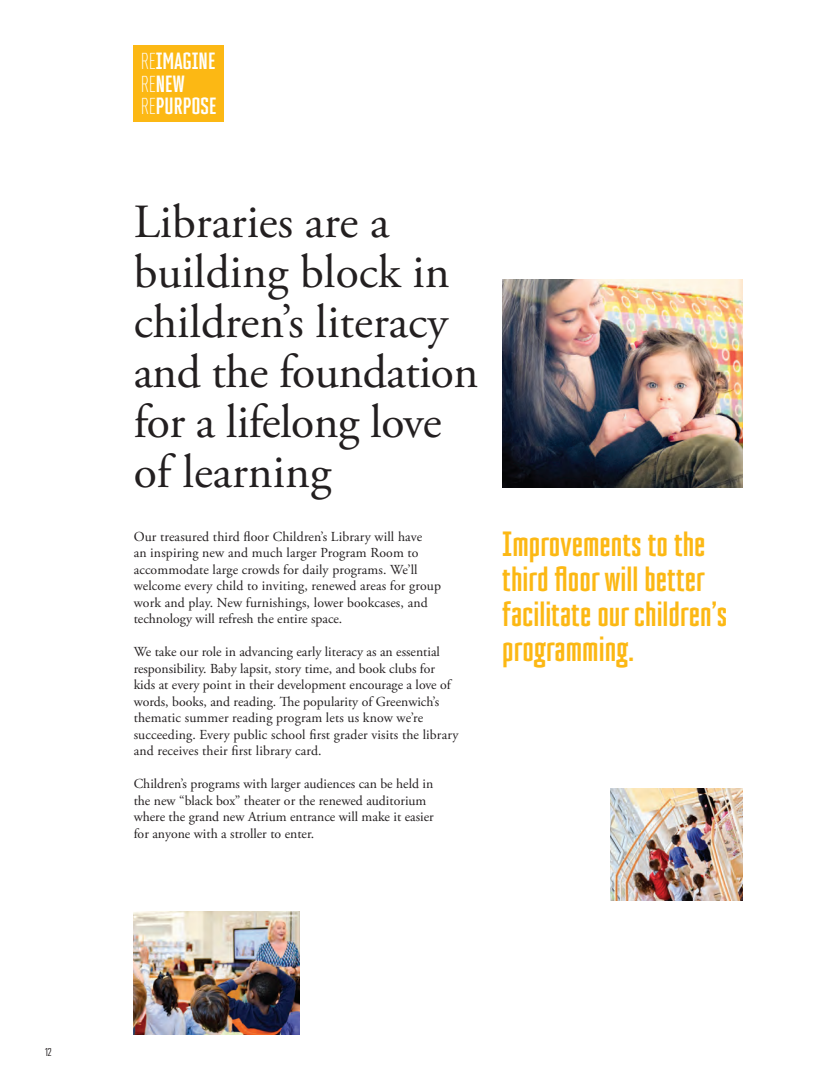
<style>
.page{position:relative;width:833px;height:1080px;background:#fff}
.page>*{position:absolute;margin:0;border:0;box-sizing:border-box;transform-origin:0 0}
.t1{font:47.5px/50px "Adobe Garamond Pro";color:#231f20}
.t2{font:700 35px/35px "TT Tunnels";color:#fcb814}
.t3{font:700 23.5px/22.5px "TT Tunnels";color:#fff}
.t4{font:13.75px/16.5px "Adobe Garamond Pro";color:#231f20}
.t5{font:11.25px "TT Tunnels";color:#231f20}
.s1{font-weight:300}
</style>
<div class="page">
<div style="left:134px;top:45px;width:90px;height:77px;background:#fcb814"></div>
<img style="left:502px;top:280px;width:240px;height:207px">
<img style="left:611px;top:788px;width:131px;height:113px">
<img style="left:134px;top:911px;width:166px;height:124px">
<h3 class="t3" style="left:141px;top:50px;width:77px"><span class="s1">RE</span>IMAGINE<br><span class="s1">RE</span>NEW<br><span class="s1">RE</span>PURPOSE</h3>
<h1 class="t1" style="left:134px;top:199px;width:346px">Libraries are a building block in children’s literacy and the foundation for a lifelong love of learning</h1>
<p class="t4" style="left:134px;top:529px;width:309px">Our treasured third floor Children’s Library will have<br>an inspiring new and much larger Program Room to accommodate large crowds for daily programs. We’ll welcome every child to inviting, renewed areas for group work and play. New furnishings, lower bookcases, and technology will refresh the entire space.</p>
<p class="t4" style="left:134px;top:644px;width:326px">We take our role in advancing early literacy as an essential responsibility. Baby lapsit, story time, and book clubs for kids at every point in their development encourage a love of words, books, and reading. The popularity of Greenwich’s thematic summer reading program lets us know we’re succeeding. Every public school first grader visits the library and receives their first library card.</p>
<p class="t4" style="left:134px;top:776px;width:301px">Children’s programs with larger audiences can be held in the new “black box” theater or the renewed auditorium where the grand new Atrium entrance will make it easier for anyone with a stroller to enter.</p>
<h2 class="t2" style="left:502px;top:527px;width:227px">Improvements to the third floor will better facilitate our children’s programming.</h2>
<p class="t5" style="left:45px;top:1046px;width:8px">12</p>
</div>
